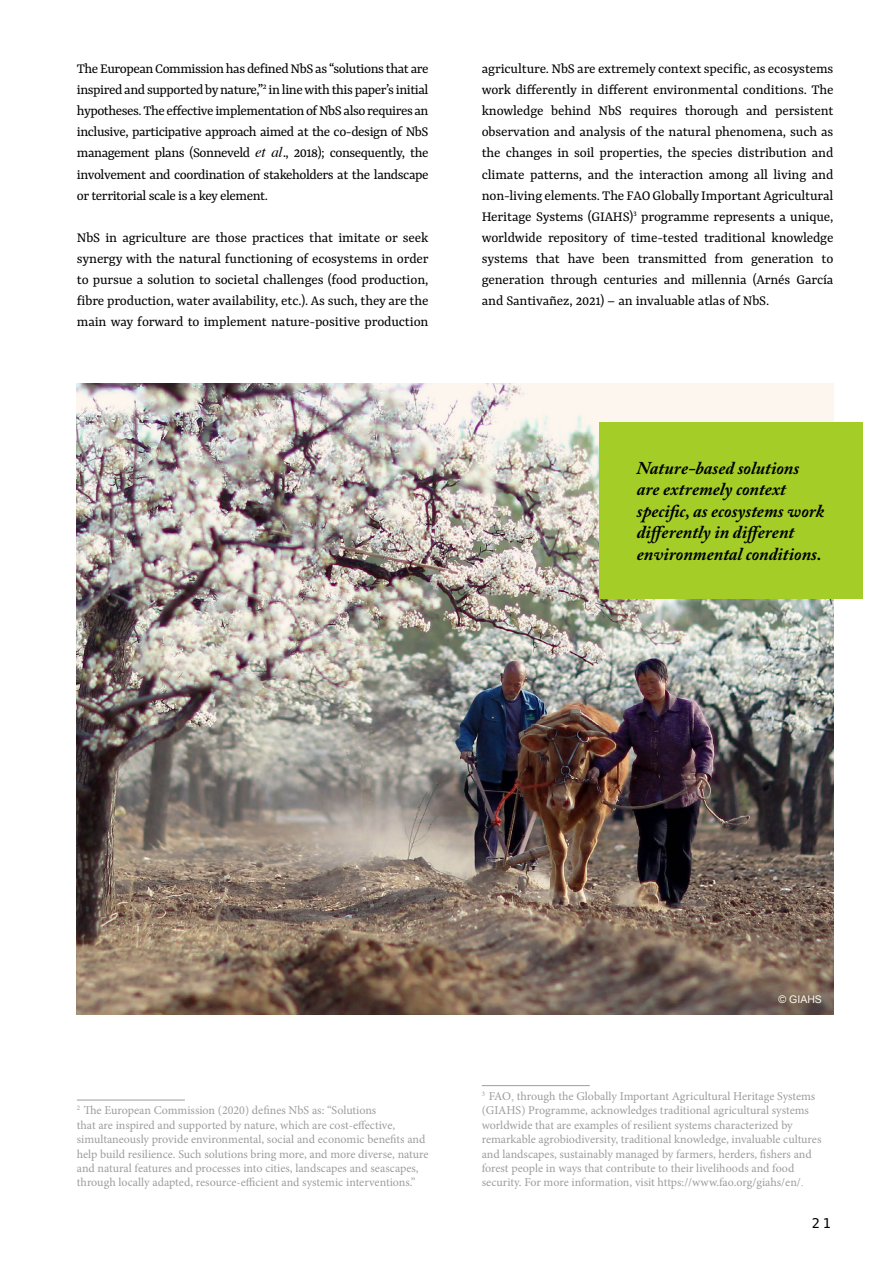
<style>
.page{position:relative;width:893px;height:1263px;background:#fff}
.page>*{position:absolute;margin:0;border:0;box-sizing:border-box;transform-origin:0 0}
.t1{font:italic 700 18px/21.6px "Adobe Caslon Pro";color:#000}
.t2{font:15px/21px "Yrsa";letter-spacing:-.01em;color:#000;text-align:justify}
.t3{font:13.5px "Hack";color:#000}
.t4{font:12px/14.4px "Minion Pro";color:#9d9d9c}
.t5{font:10.5px "Arial";color:#fffaf0}
.s1{font-family:"Times";font-style:italic}
.s2{font-family:"Times New Roman"}
</style>
<div class="page">
<hr style="left:77px;top:1100px;width:108px;height:1px;background:#9d9d9c">
<hr style="left:482px;top:1085px;width:108px;height:1px;background:#9d9d9c">
<img style="left:77px;top:383px;width:756px;height:632px">
<div style="left:774px;top:991px;width:58px;height:23px;background:#000;opacity:.75"></div>
<div style="left:599px;top:422px;width:263px;height:176px;background:#a4ce27"></div>
<p class="t2" style="left:77px;top:59px;width:353px">The European Commission has defined NbS as “solutions that are inspired and supported by nature,”<sup>2</sup> in line with this paper’s initial hypotheses. The effective implementation of NbS also requires an inclusive, participative approach aimed at the co-design of NbS management plans (Sonneveld <span class="s1">et al.</span>, 2018); consequently, the involvement and coordination of stakeholders at the landscape or territorial scale is a key element.</p>
<p class="t2" style="left:77px;top:227px;width:353px">NbS in agriculture are those practices that imitate or seek synergy with the natural functioning of ecosystems in order to pursue a solution to societal challenges (food production, fibre production, water availability, etc.). As such, they are the main way forward to implement nature-positive production</p>
<p class="t2" style="left:482px;top:59px;width:353px">agriculture. NbS are extremely context specific, as ecosystems work differently in different environmental conditions. The knowledge behind NbS requires thorough and persistent observation and analysis of the natural phenomena, such as the changes in soil properties, the species distribution and climate patterns, and the interaction among all living and non-living elements. The FAO Globally Important Agricultural Heritage Systems (GIAHS)<sup>3</sup> programme represents a unique, worldwide repository of time-tested traditional knowledge systems that have been transmitted from generation to generation through centuries and millennia (Arnés García and Santivañez, 2021) – an invaluable atlas of NbS.</p>
<p class="t1" style="left:637px;top:457px;width:189px">Nature-based solutions are extremely context specific, as ecosystems work differently in different environmental conditions.</p>
<p class="t4" style="left:77px;top:1103px;width:353px"><sup>2</sup> The European Commission (2020) defines NbS as: “Solutions<br>that are inspired and supported by nature, which are cost-effective, simultaneously provide environmental, social and economic benefits and help build resilience. Such solutions bring more, and more diverse, nature and natural features and processes into cities, landscapes and seascapes, through locally adapted, resource-efficient and systemic interventions.”</p>
<p class="t5" style="left:779px;top:993px;width:45px">© GIAHS</p>
<p class="t4" style="left:482px;top:1089px;width:341px"><sup>3</sup> FAO<span class="s2">,</span> through the Globally Important Agricultural Heritage Systems (GIAHS) Programme, acknowledges traditional agricultural systems worldwide that are examples of resilient systems characterized by remarkable agrobiodiversity, traditional knowledge, invaluable cultures and landscapes, sustainably managed by farmers, herders, fishers and forest people in ways that contribute to their livelihoods and food security. For more information, visit https://www.fao.org/giahs/en/<span class="s2">.</span></p>
<p class="t3" style="left:812px;top:1215px;width:20px">21</p>
</div>
